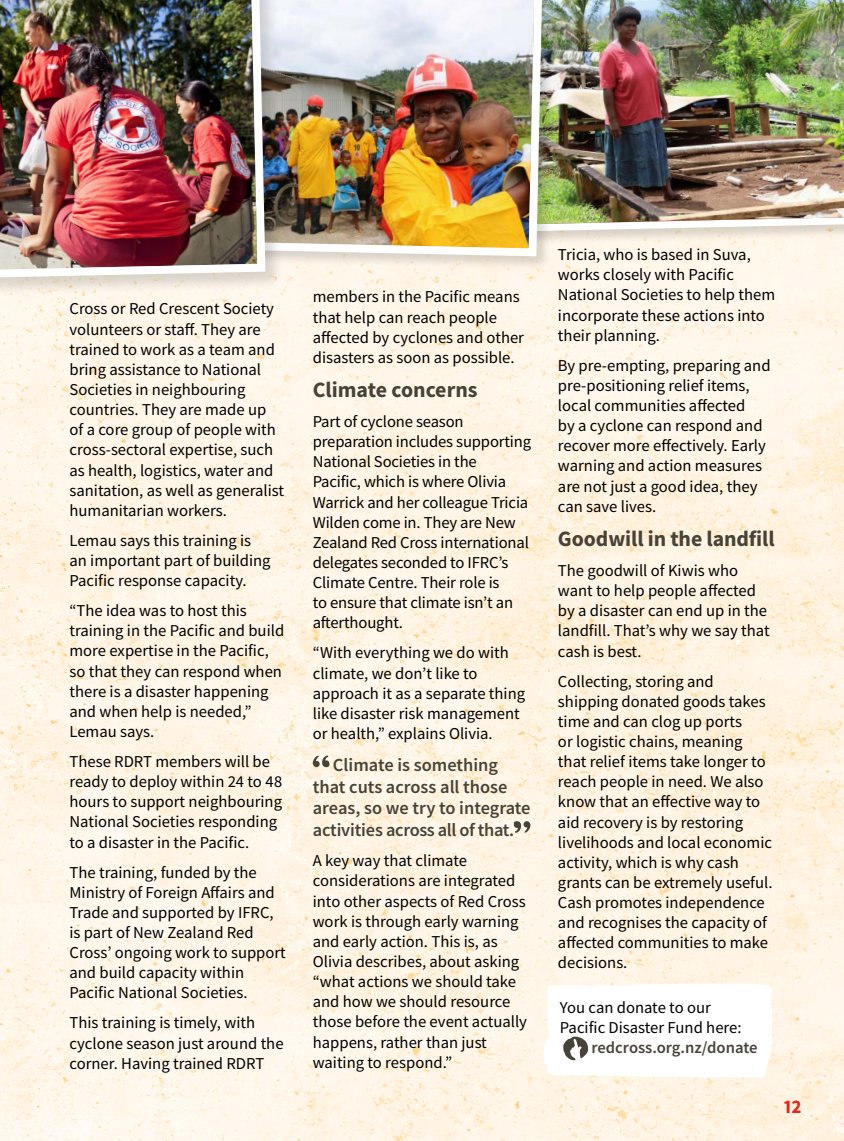
<style>
.page{position:relative;width:844px;height:1141px;background:#fff}
.page>*{position:absolute;margin:0;border:0;box-sizing:border-box;transform-origin:0 0}
.t1{font:700 21.88px "Source Sans Pro";letter-spacing:-.005em;color:#474338}
.t2{font:700 19.25px "Source Sans Pro";color:#e5231b}
.t3{font:600 18.38px/21.9px "Source Sans Pro";letter-spacing:-.005em;color:#474338}
.t4{font:16.62px/20.1px "Source Sans Pro";color:#000}
.t5{font:600 16.62px "Source Sans Pro";color:#474338}
</style>
<div class="page">
<img style="left:0;top:246px;width:843px;height:895px">
<div style="left:517px;top:0;width:326px;height:246px;background:#000;opacity:.15"></div>
<img style="left:557px;top:0;width:286px;height:235px">
<div style="left:222px;top:0;width:335px;height:271px;background:#000;opacity:.15"></div>
<img style="left:269px;top:0;width:277px;height:963px">
<div style="left:0;top:0;width:285px;height:300px;background:#000;opacity:.15"></div>
<img style="left:0;top:0;width:269px;height:1000px">
<svg style="left:543px;top:984px;width:229px;height:93px"></svg>
<svg style="left:312px;top:755px;width:18px;height:13px"></svg>
<svg style="left:513px;top:821px;width:17px;height:12px"></svg>
<p class="t4" style="left:69px;top:299px;width:216px">Cross or Red Crescent Society volunteers or staff. They are trained to work as a team and bring assistance to National<br>Societies in neighbouring countries. They are made up of a core group of people with cross-sectoral expertise, such as health, logistics, water and sanitation, as well as generalist humanitarian workers.</p>
<p class="t4" style="left:69px;top:530px;width:202px">Lemau says this training is an important part of building<br>Pacific response capacity.</p>
<p class="t4" style="left:69px;top:600px;width:216px">“The idea was to host this training in the Pacific and build more expertise in the Pacific, so that they can respond when there is a disaster happening and when help is needed,”<br>Lemau says.</p>
<p class="t4" style="left:69px;top:751px;width:214px">These RDRT members will be ready to deploy within 24 to 48 hours to support neighbouring<br>National Societies responding to a disaster in the Pacific.</p>
<p class="t4" style="left:69px;top:862px;width:218px">The training, funded by the<br>Ministry of Foreign Affairs and<br>Trade and supported by IFRC, is part of New Zealand Red<br>Cross’ ongoing work to support and build capacity within<br>Pacific National Societies.</p>
<p class="t4" style="left:69px;top:1013px;width:215px">This training is timely, with cyclone season just around the corner. Having trained RDRT</p>
<p class="t4" style="left:313px;top:287px;width:213px">members in the Pacific means that help can reach people affected by cyclones and other disasters as soon as possible.</p>
<h1 class="t1" style="left:313px;top:375px;width:166px">Climate concerns</h1>
<p class="t4" style="left:313px;top:411px;width:220px">Part of cyclone season preparation includes supporting<br>National Societies in the<br>Pacific, which is where Olivia<br>Warrick and her colleague Tricia<br>Wilden come in. They are New<br>Zealand Red Cross international delegates seconded to IFRC’s<br>Climate Centre. Their role is<br>to ensure that climate isn’t an afterthought.</p>
<p class="t4" style="left:313px;top:643px;width:214px">“With everything we do with climate, we don’t like to approach it as a separate thing like disaster risk management or health,” explains Olivia.</p>
<p class="t3" style="left:313px;top:753px;width:219px;text-indent:20px">Climate is something that cuts across all those areas, so we try to integrate activities across all of that.</p>
<p class="t4" style="left:313px;top:851px;width:216px">A key way that climate considerations are integrated into other aspects of Red Cross work is through early warning and early action. This is, as<br>Olivia describes, about asking “what actions we should take and how we should resource those before the event actually happens, rather than just waiting to respond.”</p>
<p class="t4" style="left:558px;top:244px;width:219px">Tricia, who is based in Suva, works closely with Pacific<br>National Societies to help them incorporate these actions into their planning.</p>
<p class="t4" style="left:558px;top:355px;width:214px">By pre-empting, preparing and pre-positioning relief items, local communities affected<br>by a cyclone can respond and recover more effectively. Early warning and action measures are not just a good idea, they can save lives.</p>
<h1 class="t1" style="left:558px;top:524px;width:218px">Goodwill in the landfill</h1>
<p class="t4" style="left:558px;top:560px;width:213px">The goodwill of Kiwis who want to help people affected by a disaster can end up in the landfill. That’s why we say that cash is best.</p>
<p class="t4" style="left:558px;top:671px;width:216px">Collecting, storing and shipping donated goods takes time and can clog up ports<br>or logistic chains, meaning that relief items take longer to reach people in need. We also know that an effective way to aid recovery is by restoring livelihoods and local economic activity, which is why cash grants can be extremely useful.<br>Cash promotes independence and recognises the capacity of affected communities to make decisions.</p>
<p class="t4" style="left:559px;top:997px;width:183px">You can donate to our<br>Pacific Disaster Fund here:</p>
<p class="t5" style="left:591px;top:1037px;width:168px">redcross.org.nz/donate</p>
<p class="t2" style="left:783px;top:1094px;width:20px">12</p>
</div>
